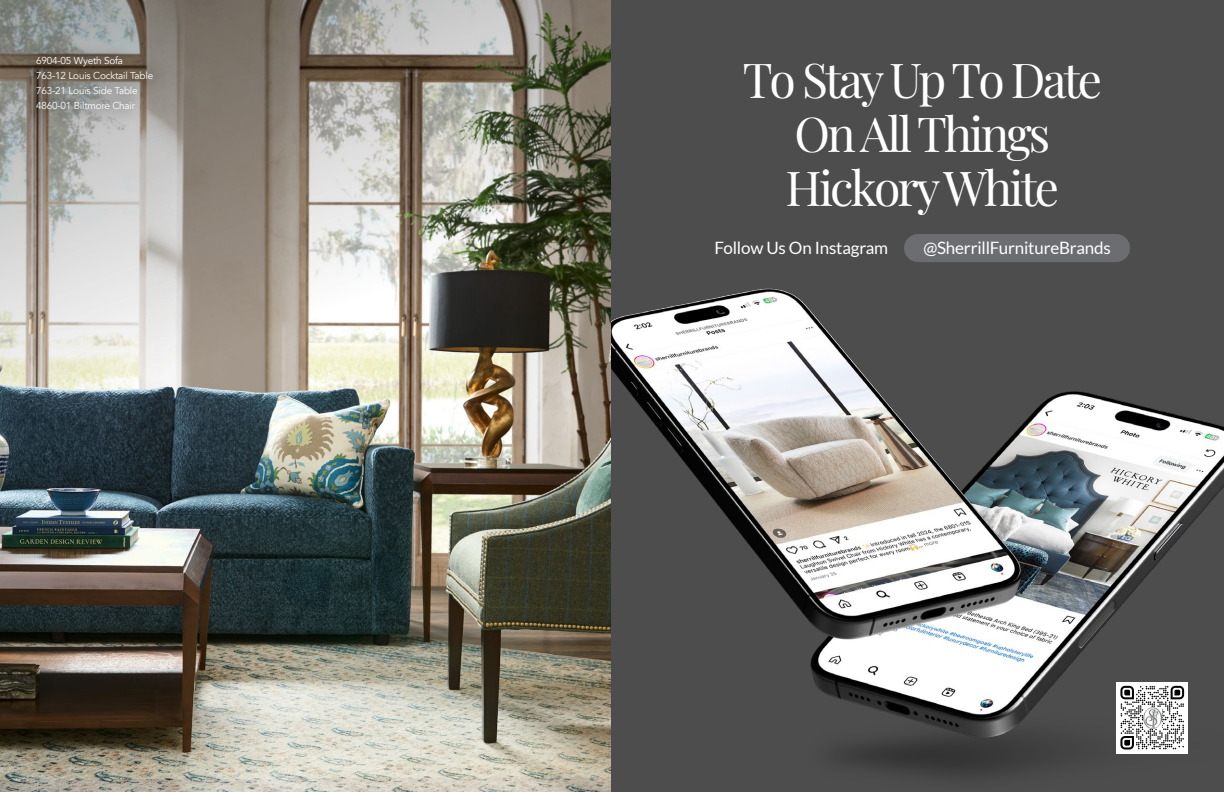
<style>
.page{position:relative;width:1224px;height:792px;background:#fff}
.page>*{position:absolute;margin:0;border:0;box-sizing:border-box;transform-origin:0 0}
.t1{font:48px/54px "Playfair Display";letter-spacing:-.06em;color:#fff;text-align:center}
.t2{font:17px "Lato";letter-spacing:-.01em;color:#fff}
.t3{font:10px/15px "Avenir";letter-spacing:-.02em;color:#fff}
</style>
<div class="page">
<img style="left:0;top:0;width:612px;height:792px">
<svg style="left:22px;top:43px;width:144px;height:81px;background:#837e76"></svg>
<div style="left:612px;top:0;width:612px;height:792px;background:#4d4d4e"></div>
<img style="left:612px;top:288px;width:612px;height:489px">
<div style="left:1117px;top:682px;width:71px;height:71px;background:#fff"></div>
<svg style="left:1120px;top:686px;width:64px;height:64px"></svg>
<img style="left:1143px;top:707px;width:18px;height:21px">
<div style="left:904px;top:234px;width:226px;height:28px;background:#6c6d70;border-radius:14px"></div>
<p class="t3" style="left:36px;top:54px;width:119px">6904-05 Wyeth Sofa<br>763-12 Louis Cocktail Table<br>763-21 Louis Side Table<br>4860-01 Biltmore Chair</p>
<h1 class="t1" style="left:743px;top:49px;width:361px">To Stay Up To Date<br>On All Things<br>Hickory White</h1>
<h2 class="t2" style="left:715px;top:239px;width:175px">Follow Us On Instagram</h2>
<h2 class="t2" style="left:923px;top:238px;width:189px">@SherrillFurnitureBrands</h2>
</div>
